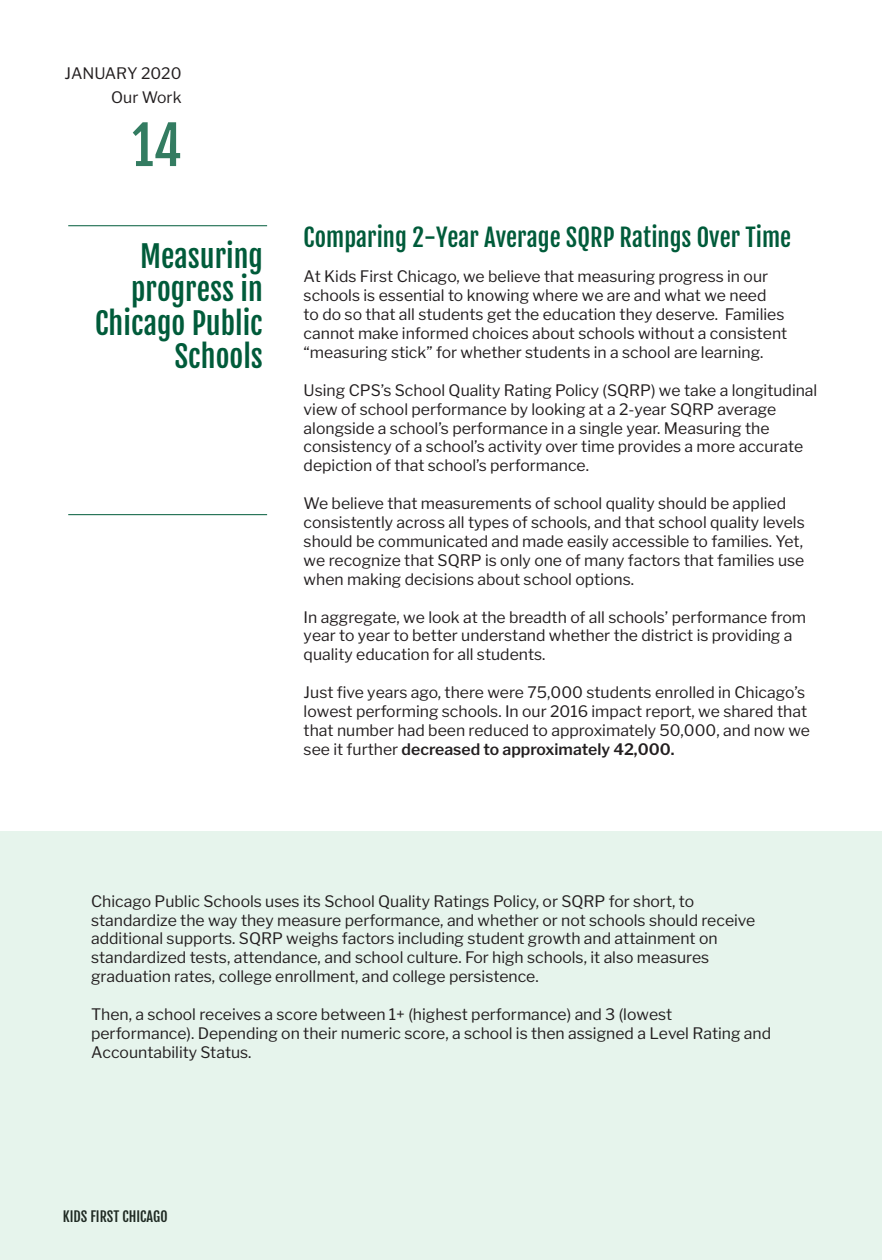
<style>
.page{position:relative;width:882px;height:1260px;background:#fff}
.page>*{position:absolute;margin:0;border:0;box-sizing:border-box;transform-origin:0 0}
.t1{font:52.5px "Fjalla One";color:#337c61}
.t2{font:29.75px/33.2px "Fjalla One";color:#005b3a;text-align:right}
.t3{font:24.5px "Fjalla One";color:#005b3a}
.t4{font:15.75px/18.9px "Libre Franklin";color:#231f20}
.t5{font:14px "Fjalla One";color:#231f20}
.s1{font-weight:600}
</style>
<div class="page">
<div style="left:0;top:832px;width:882px;height:428px;background:#e6f4ec"></div>
<hr style="left:68px;top:225px;width:199px;height:1px;background:#005b3a">
<hr style="left:68px;top:514px;width:199px;height:1px;background:#005b3a">
<p class="t4" style="left:64px;top:61px;width:119px;line-height:24.2px;text-align:right">JANUARY 2020<br>Our Work</p>
<h1 class="t1" style="left:132px;top:113px;width:51px">14</h1>
<p class="t2" style="left:95px;top:240px;width:169px">Measuring progress in<br>Chicago Public<br>Schools</p>
<p class="t3" style="left:304px;top:222px;width:489px">Comparing 2-Year Average SQRP Ratings Over Time</p>
<p class="t4" style="left:304px;top:267px;width:485px">At Kids First Chicago, we believe that measuring progress in our schools is essential to knowing where we are and what we need<br>to do so that all students get the education they deserve. Families cannot make informed choices about schools without a consistent “measuring stick” for whether students in a school are learning.</p>
<p class="t4" style="left:304px;top:381px;width:515px">Using CPS’s School Quality Rating Policy (SQRP) we take a longitudinal view of school performance by looking at a 2-year SQRP average alongside a school’s performance in a single year. Measuring the consistency of a school’s activity over time provides a more accurate depiction of that school’s performance.</p>
<p class="t4" style="left:304px;top:494px;width:503px">We believe that measurements of school quality should be applied consistently across all types of schools, and that school quality levels should be communicated and made easily accessible to families. Yet, we recognize that SQRP is only one of many factors that families use when making decisions about school options.</p>
<p class="t4" style="left:304px;top:607px;width:504px">In aggregate, we look at the breadth of all schools’ performance from year to year to better understand whether the district is providing a quality education for all students.</p>
<p class="t4" style="left:304px;top:683px;width:508px">Just five years ago, there were 75,000 students enrolled in Chicago’s lowest performing schools. In our 2016 impact report, we shared that that number had been reduced to approximately 50,000, and now we see it further <span class="s1">decreased to approximately 42,000.</span></p>
<p class="t4" style="left:91px;top:892px;width:666px">Chicago Public Schools uses its School Quality Ratings Policy, or SQRP for short, to standardize the way they measure performance, and whether or not schools should receive additional supports. SQRP weighs factors including student growth and attainment on standardized tests, attendance, and school culture. For high schools, it also measures graduation rates, college enrollment, and college persistence.</p>
<p class="t4" style="left:91px;top:1005px;width:682px">Then, a school receives a score between 1+ (highest performance) and 3 (lowest performance). Depending on their numeric score, a school is then assigned a Level Rating and<br>Accountability Status.</p>
<p class="t5" style="left:63px;top:1208px;width:106px">KIDS FIRST CHICAGO</p>
</div>
